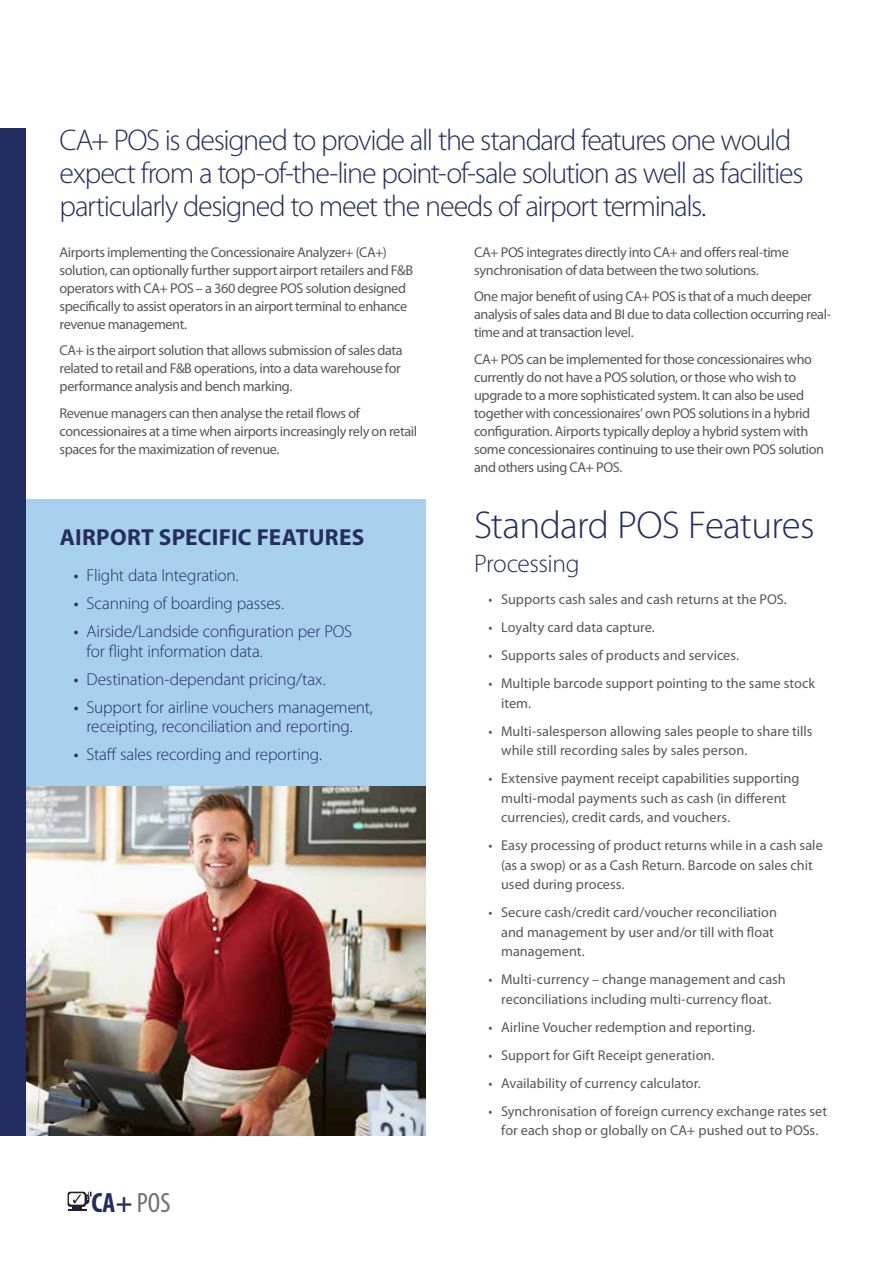
<style>
.page{position:relative;width:893px;height:1263px;background:#fff}
.page>*{position:absolute;margin:0;border:0;box-sizing:border-box;transform-origin:0 0}
.t1{font:300 39px "Myriad Pro";letter-spacing:-.02em;color:#222d61}
.t2{font:300 30px/33px "Myriad Pro";letter-spacing:-.045em;color:#222d61}
.t3{font:700 condensed 27.9px "Myriad Pro";color:#212b61}
.t4{font:300 25.5px "Myriad Pro";letter-spacing:-.015em;color:#222d61}
.t5{font:700 23.25px "Myriad Pro";letter-spacing:.01em;color:#242e60}
.t6{font:300 17.25px/19.5px "Myriad Pro";letter-spacing:-.01em;color:#242e60}
.t7{font:14.25px/18px "Myriad Pro";letter-spacing:-.02em;color:#575756}
.t8{font:14.25px/19.5px "Myriad Pro";color:#575756}
.t9{font:14.25px/19.5px "Myriad Pro";letter-spacing:.005em;color:#575756;text-align:center}
.s1{font-weight:400}
.s2{font-weight:400;color:#70706e}
</style>
<div class="page">
<div style="left:0;top:499px;width:426px;height:288px;background:#a8d0ed"></div>
<img style="left:26px;top:787px;width:400px;height:348px">
<div style="left:0;top:128px;width:26px;height:1007px;background:#222d61"></div>
<svg style="left:68px;top:1192px;width:23px;height:19px"></svg>
<h2 class="t2" style="left:60px;top:124px;width:745px">CA+ POS is designed to provide all the standard features one would expect from a top-of-the-line point-of-sale solution as well as facilities particularly designed to meet the needs of airport terminals.</h2>
<p class="t7" style="left:60px;top:243px;width:355px">Airports implementing the Concessionaire Analyzer+ (CA+) solution, can optionally further support airport retailers and F&amp;B operators with CA+ POS – a 360 degree POS solution designed specifically to assist operators in an airport terminal to enhance revenue management.</p>
<p class="t7" style="left:60px;top:342px;width:345px">CA+ is the airport solution that allows submission of sales data related to retail and F&amp;B operations, into a data warehouse for performance analysis and bench marking.</p>
<p class="t7" style="left:60px;top:404px;width:359px">Revenue managers can then analyse the retail flows of concessionaires at a time when airports increasingly rely on retail spaces for the maximization of revenue.</p>
<h3 class="t5" style="left:60px;top:524px;width:306px">AIRPORT SPECIFIC FEATURES</h3>
<p class="t6" style="left:74px;top:566px;width:166px"><span class="s1">•</span> Flight data Integration.</p>
<p class="t6" style="left:74px;top:594px;width:212px"><span class="s1">•</span> Scanning of boarding passes.</p>
<p class="t6" style="left:87px;top:622px;width:267px;text-indent:-13px"><span class="s1">•</span> Airside/Landside configuration per POS for flight information data.</p>
<p class="t6" style="left:74px;top:669px;width:253px"><span class="s1">•</span> Destination-dependant pricing/tax.</p>
<p class="t6" style="left:74px;top:697px;width:301px;text-align:center"><span class="s1">•</span> Support for airline vouchers management, receipting, reconciliation and reporting.</p>
<p class="t6" style="left:74px;top:745px;width:250px"><span class="s1">•</span> Staff sales recording and reporting.</p>
<h3 class="t3" style="left:91px;top:1187px;width:81px">CA+ <span class="s2">POS</span></h3>
<p class="t7" style="left:474px;top:243px;width:316px">CA+ POS integrates directly into CA+ and offers real-time synchronisation of data between the two solutions.</p>
<p class="t7" style="left:474px;top:288px;width:359px">One major benefit of using CA+ POS is that of a much deeper analysis of sales data and BI due to data collection occurring real&shy;time and at transaction level.</p>
<p class="t7" style="left:474px;top:350px;width:351px">CA+ POS can be implemented for those concessionaires who currently do not have a POS solution, or those who wish to upgrade to a more sophisticated system. It can also be used together with concessionaires’ own POS solutions in a hybrid configuration. Airports typically deploy a hybrid system with some concessionaires continuing to use their own POS solution and others using CA+ POS.</p>
<h1 class="t1" style="left:474px;top:503px;width:342px">Standard POS Features</h1>
<h3 class="t4" style="left:474px;top:550px;width:107px">Processing</h3>
<p class="t8" style="left:488px;top:590px;width:300px">• Supports cash sales and cash returns at the POS.</p>
<p class="t8" style="left:488px;top:618px;width:168px">• Loyalty card data capture.</p>
<p class="t9" style="left:488px;top:646px;width:252px">• Supports sales of products and services.</p>
<p class="t8" style="left:501px;top:674px;width:316px;text-indent:-13px">• Multiple barcode support pointing to the same stock item.</p>
<p class="t8" style="left:501px;top:722px;width:313px;text-indent:-13px">• Multi-salesperson allowing sales people to share tills while still recording sales by sales person.</p>
<p class="t8" style="left:501px;top:769px;width:300px;text-indent:-13px">• Extensive payment receipt capabilities supporting multi-modal payments such as cash (in different currencies), credit cards, and vouchers.</p>
<p class="t8" style="left:501px;top:836px;width:323px;text-indent:-13px">• Easy processing of product returns while in a cash sale (as a swop) or as a Cash Return. Barcode on sales chit used during process.</p>
<p class="t8" style="left:501px;top:903px;width:277px;text-indent:-13px">• Secure cash/credit card/voucher reconciliation and management by user and/or till with float management.</p>
<p class="t8" style="left:488px;top:970px;width:299px;text-align:center">• Multi-currency – change management and cash reconciliations including multi-currency float.</p>
<p class="t9" style="left:488px;top:1017px;width:268px">• Airline Voucher redemption and reporting.</p>
<p class="t9" style="left:488px;top:1045px;width:228px">• Support for Gift Receipt generation.</p>
<p class="t8" style="left:488px;top:1073px;width:214px">• Availability of currency calculator.</p>
<p class="t9" style="left:488px;top:1101px;width:340px">• Synchronisation of foreign currency exchange rates set for each shop or globally on CA+ pushed out to POSs.</p>
</div>
